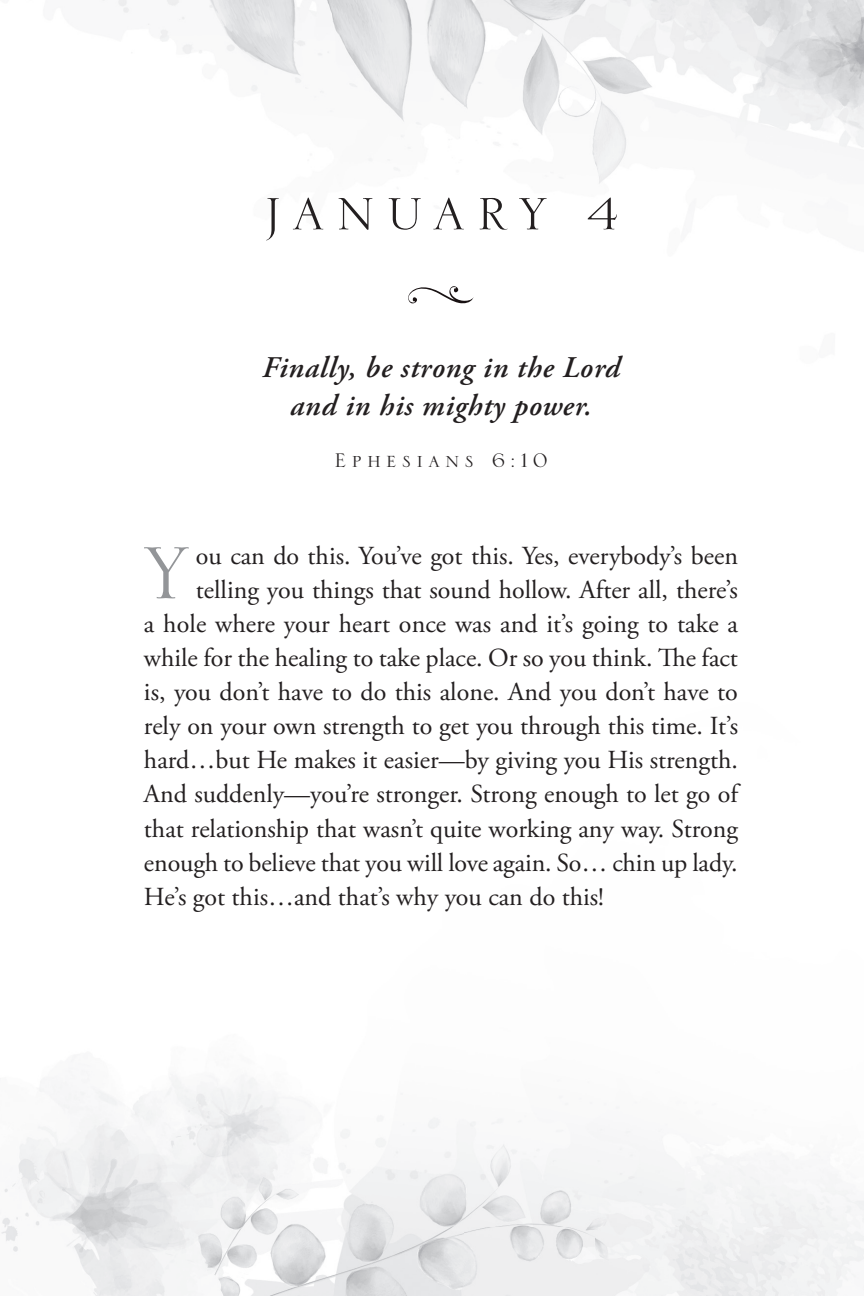
<style>
.page{position:relative;width:864px;height:1296px;background:#fff}
.page>*{position:absolute;margin:0;border:0;box-sizing:border-box;transform-origin:0 0}
.t1{font:97.8px "Serlio LT Std";color:#939598}
.t2{font:60px "Serlio LT Std";letter-spacing:.2em;color:#231f20}
.t3{font:italic 600 30px/38px "Adobe Garamond Pro";letter-spacing:.025em;color:#231f20;text-align:center}
.t4{font:26px "Adobe Garamond Pro";color:#231f20}
.t5{font:26px "Serlio LT Std";letter-spacing:.2em;color:#231f20}
</style>
<div class="page">
<img style="left:1px;top:0;width:863px;height:1296px">
<svg style="left:405px;top:283px;width:69px;height:24px"></svg>
<h2 class="t2" style="left:264px;top:184px;width:355px">JANUARY 4</h2>
<p class="t3" style="left:262px;top:350px;width:359px">Finally, be strong in the Lord and in his mighty power.</p>
<p class="t5" style="left:334px;top:448px;width:215px">Ephesians 6:10</p>
<h1 class="t1" style="left:143px;top:525px;width:47px">Y</h1>
<p class="t4" style="left:196px;top:541px;width:544px">ou can do this. You’ve got this. Yes, everybody’s been</p>
<p class="t4" style="left:196px;top:575px;width:544px">telling you things that sound hollow. After all, there’s</p>
<p class="t4" style="left:144px;top:609px;width:596px">a hole where your heart once was and it’s going to take a</p>
<p class="t4" style="left:144px;top:643px;width:595px">while for the healing to take place. Or so you think. The fact</p>
<p class="t4" style="left:144px;top:677px;width:595px">is, you don’t have to do this alone. And you don’t have to</p>
<p class="t4" style="left:144px;top:711px;width:596px">rely on your own strength to get you through this time. It’s</p>
<p class="t4" style="left:144px;top:745px;width:595px">hard…but He makes it easier—by giving you His strength.</p>
<p class="t4" style="left:144px;top:779px;width:595px">And suddenly—you’re stronger. Strong enough to let go of</p>
<p class="t4" style="left:144px;top:813px;width:596px">that relationship that wasn’t quite working any way. Strong</p>
<p class="t4" style="left:144px;top:847px;width:595px">enough to believe that you will love again. So… chin up lady.</p>
<p class="t4" style="left:144px;top:881px;width:462px">He’s got this…and that’s why you can do this!</p>
</div>
